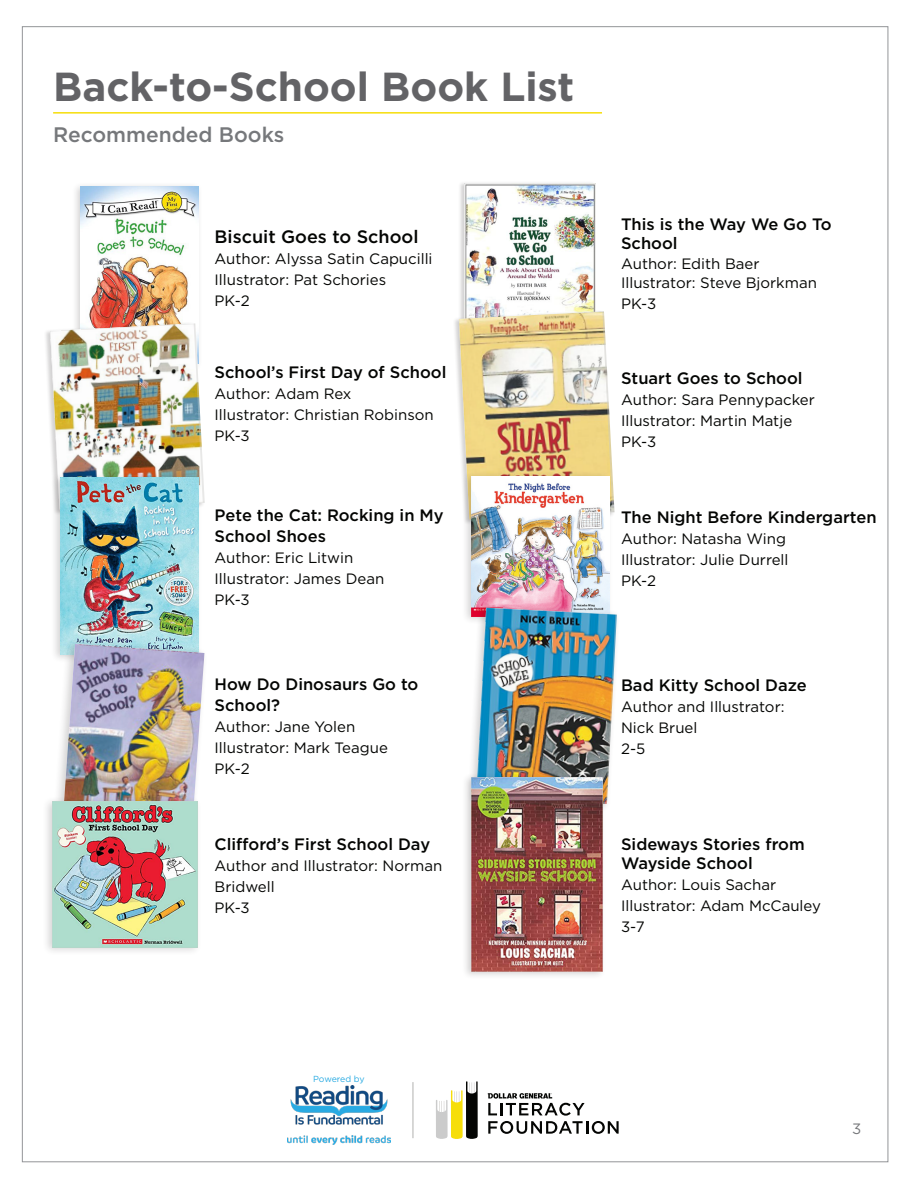
<style>
.page{position:relative;width:918px;height:1188px;background:#fff}
.page>*{position:absolute;margin:0;border:0;box-sizing:border-box;transform-origin:0 0}
.t1{font:700 40.5px "Gotham";color:#636366}
.t2{font:500 21px "Gotham";color:#76787b}
.t3{font:500 18px "Gotham";color:#040503}
.t4{font:500 16.5px/21px "Gotham";color:#040503}
.t5{font:15px/21px "Gotham";color:#040503}
.t6{font:15px "Gotham";color:#76787b}
.t7{font:8.85px "Gotham";letter-spacing:-.02em;color:#29aae2}
</style>
<div class="page">
<hr style="left:53px;top:112px;width:549px;height:2px;background:#f6de0a">
<div style="left:72px;top:182px;width:130px;height:190px;background:#231f20;opacity:.2"></div>
<img style="left:81px;top:187px;width:118px;height:135px">
<div style="left:44px;top:322px;width:161px;height:193px;background:#231f20;opacity:.2"></div>
<img style="left:50px;top:323px;width:155px;height:187px">
<div style="left:458px;top:181px;width:138px;height:171px;background:#231f20;opacity:.2"></div>
<img style="left:464px;top:183px;width:131px;height:127px">
<div style="left:453px;top:310px;width:162px;height:215px;background:#231f20;opacity:.2"></div>
<img style="left:459px;top:311px;width:156px;height:209px">
<div style="left:50px;top:472px;width:153px;height:191px;background:#231f20;opacity:.2"></div>
<img style="left:60px;top:478px;width:138px;height:160px">
<div style="left:461px;top:470px;width:153px;height:155px;background:#231f20;opacity:.2"></div>
<img style="left:471px;top:476px;width:138px;height:127px">
<div style="left:467px;top:603px;width:153px;height:209px;background:#231f20;opacity:.2"></div>
<img style="left:476px;top:608px;width:141px;height:196px">
<div style="left:462px;top:772px;width:144px;height:208px;background:#231f20;opacity:.2"></div>
<img style="left:471px;top:777px;width:131px;height:195px">
<div style="left:54px;top:638px;width:155px;height:183px;background:#231f20;opacity:.2"></div>
<img style="left:64px;top:644px;width:140px;height:169px">
<div style="left:42px;top:796px;width:161px;height:161px;background:#231f20;opacity:.2"></div>
<img style="left:53px;top:802px;width:145px;height:145px">
<svg style="left:488px;top:1093px;width:131px;height:41px"></svg>
<svg style="left:436px;top:1081px;width:42px;height:58px"></svg>
<hr style="left:412px;top:1082px;width:2px;height:56px;background:#cbcbca">
<img style="left:287px;top:1086px;width:104px;height:58px">
<p class="t1" style="left:53px;top:60px;width:523px">Back-to-School Book List</p>
<p class="t2" style="left:53px;top:121px;width:233px">Recommended Books</p>
<p class="t3" style="left:215px;top:225px;width:205px">Biscuit Goes to School</p>
<p class="t5" style="left:215px;top:248px;width:219px">Author: Alyssa Satin Capucilli</p>
<p class="t5" style="left:215px;top:269px;width:173px">Illustrator: Pat Schories</p>
<p class="t5" style="left:215px;top:290px;width:37px">PK-2</p>
<p class="t4" style="left:215px;top:361px;width:233px">School’s First Day of School</p>
<p class="t5" style="left:215px;top:383px;width:138px">Author: Adam Rex</p>
<p class="t5" style="left:215px;top:404px;width:221px">Illustrator: Christian Robinson</p>
<p class="t5" style="left:215px;top:425px;width:37px">PK-3</p>
<p class="t4" style="left:215px;top:504px;width:231px">Pete the Cat: Rocking in My<br>School Shoes</p>
<p class="t5" style="left:215px;top:547px;width:140px">Author: Eric Litwin</p>
<p class="t5" style="left:215px;top:568px;width:171px">Illustrator: James Dean</p>
<p class="t5" style="left:215px;top:589px;width:37px">PK-3</p>
<p class="t4" style="left:215px;top:673px;width:205px">How Do Dinosaurs Go to<br>School?</p>
<p class="t5" style="left:215px;top:716px;width:142px">Author: Jane Yolen</p>
<p class="t5" style="left:215px;top:737px;width:175px">Illustrator: Mark Teague</p>
<p class="t5" style="left:215px;top:758px;width:37px">PK-2</p>
<p class="t4" style="left:215px;top:833px;width:217px">Clifford’s First School Day</p>
<p class="t5" style="left:215px;top:855px;width:229px">Author and Illustrator: Norman<br>Bridwell</p>
<p class="t5" style="left:215px;top:897px;width:37px">PK-3</p>
<p class="t4" style="left:621px;top:214px;width:212px;line-height:19.5px">This is the Way We Go To<br>School</p>
<p class="t5" style="left:621px;top:253px;width:140px">Author: Edith Baer</p>
<p class="t5" style="left:621px;top:272px;width:197px">Illustrator: Steve Bjorkman</p>
<p class="t5" style="left:621px;top:293px;width:37px">PK-3</p>
<p class="t4" style="left:621px;top:367px;width:183px">Stuart Goes to School</p>
<p class="t5" style="left:621px;top:389px;width:195px">Author: Sara Pennypacker</p>
<p class="t5" style="left:621px;top:410px;width:173px">Illustrator: Martin Matje</p>
<p class="t5" style="left:621px;top:431px;width:37px">PK-3</p>
<p class="t4" style="left:621px;top:507px;width:257px">The Night Before Kindergarten</p>
<p class="t5" style="left:621px;top:528px;width:166px">Author: Natasha Wing</p>
<p class="t5" style="left:621px;top:549px;width:169px">Illustrator: Julie Durrell</p>
<p class="t5" style="left:621px;top:570px;width:37px">PK-2</p>
<p class="t4" style="left:621px;top:675px;width:187px">Bad Kitty School Daze</p>
<p class="t5" style="left:621px;top:696px;width:165px">Author and Illustrator:<br>Nick Bruel</p>
<p class="t5" style="left:621px;top:738px;width:26px">2-5</p>
<p class="t4" style="left:621px;top:833px;width:185px">Sideways Stories from</p>
<p class="t4" style="left:621px;top:853px;width:133px">Wayside School</p>
<p class="t5" style="left:621px;top:874px;width:157px">Author: Louis Sachar</p>
<p class="t5" style="left:621px;top:895px;width:201px">Illustrator: Adam McCauley</p>
<p class="t5" style="left:621px;top:916px;width:25px">3-7</p>
<p class="t7" style="left:313px;top:1073px;width:53px">Powered by</p>
<p class="t6" style="left:852px;top:1119px;width:11px">3</p>
</div>
